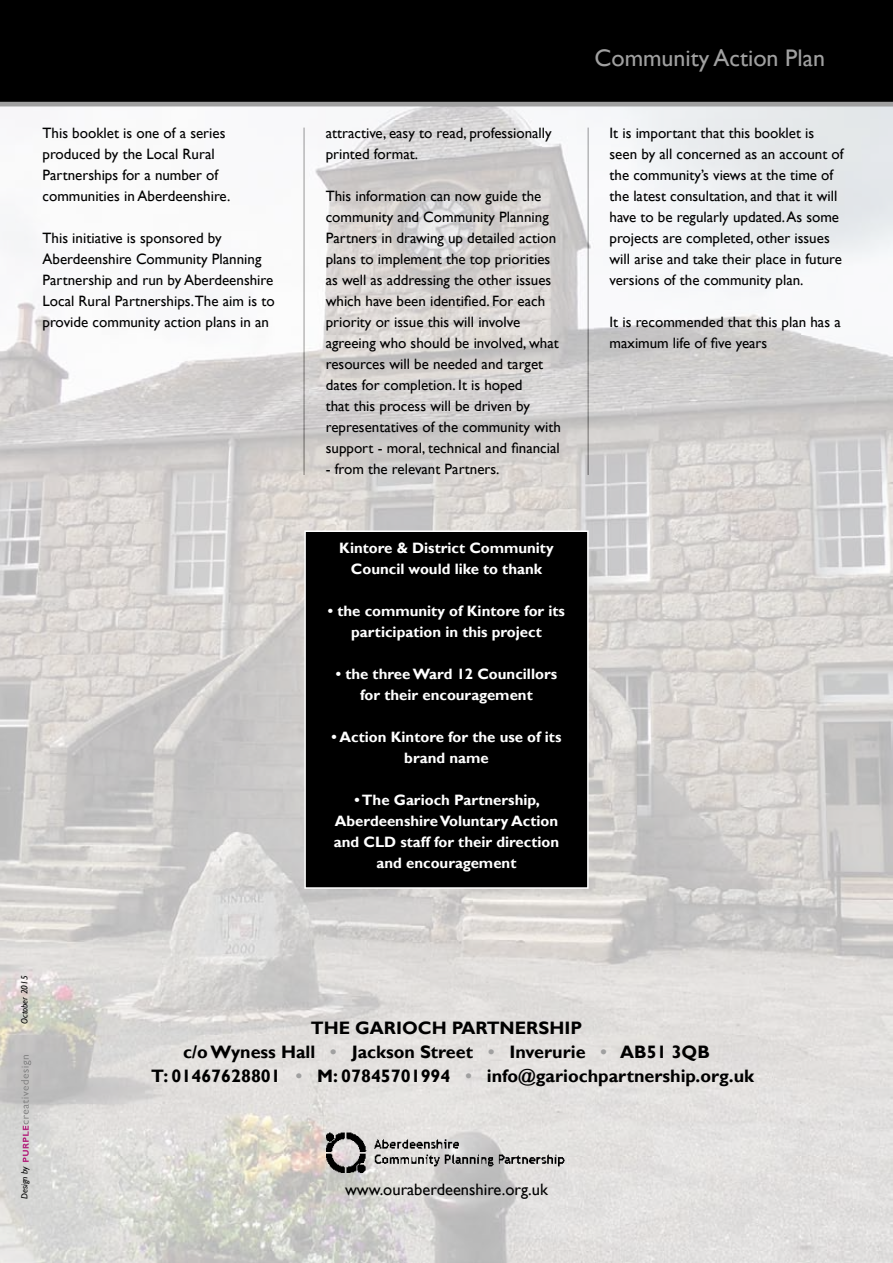
<style>
.page{position:relative;width:893px;height:1263px;background:#fff}
.page>*{position:absolute;margin:0;border:0;box-sizing:border-box;transform-origin:0 0}
.t1{font:24px "Gill Sans";color:#a0a0a0}
.t2{font:700 18px "Gill Sans";color:#000}
.t3{font:16.5px "Gill Sans";color:#000}
.t4{font:15px/21px "Gill Sans";color:#000}
.t5{font:700 15px/21px "Gill Sans";color:#fff;text-align:center}
.t6{font:italic 9px "Gill Sans";color:#000}
.s1{color:#a0a0a0}
</style>
<div class="page">
<img style="left:0;top:106px;width:893px;height:1157px">
<img style="left:326px;top:1132px;width:241px;height:40px">
<svg style="left:21px;top:1055px;width:10px;height:107px"></svg>
<div style="left:0;top:0;width:893px;height:106px;background:#000"></div>
<div style="left:305px;top:531px;width:283px;height:357px;background:#000"></div>
<div style="left:304px;top:530px;width:285px;height:359px;border:2px solid #fff"></div>
<p class="t4" style="left:43px;top:123px;width:189px">This booklet is one of a series produced by the Local Rural<br>Partnerships for a number of communities in Aberdeenshire.</p>
<p class="t4" style="left:43px;top:228px;width:234px">This initiative is sponsored by Aberdeenshire Community Planning Partnership and run by Aberdeenshire Local Rural Partnerships.The aim is to provide community action plans in an</p>
<p class="t4" style="left:326px;top:123px;width:227px">attractive, easy to read, professionally printed format.</p>
<p class="t4" style="left:326px;top:186px;width:237px">This information can now guide the community and Community Planning Partners in drawing up detailed action plans to implement the top priorities as well as addressing the other issues which have been identified. For each priority or issue this will involve agreeing who should be involved, what resources will be needed and target dates for completion. It is hoped<br>that this process will be driven by representatives of the community with support - moral, technical and financial</p>
<p class="t4" style="left:326px;top:459px;width:175px">- from the relevant Partners.</p>
<p class="t5" style="left:339px;top:538px;width:216px">Kintore &amp; District Community<br>Council would like to thank</p>
<p class="t5" style="left:328px;top:601px;width:239px">• the community of Kintore for its participation in this project</p>
<p class="t5" style="left:336px;top:664px;width:223px">• the three Ward 12 Councillors for their encouragement</p>
<p class="t5" style="left:332px;top:727px;width:231px">• Action Kintore for the use of its brand name</p>
<p class="t5" style="left:334px;top:790px;width:227px">• The Garioch Partnership,<br>Aberdeenshire Voluntary Action and CLD staff for their direction and encouragement</p>
<h1 class="t1" style="left:594px;top:44px;width:232px">Community Action Plan</h1>
<h1 class="t1" style="left:620px;top:44px;width:232px">Community Action Plan</h1>
<p class="t4" style="left:609px;top:123px;width:236px">It is important that this booklet is seen by all concerned as an account of the community’s views at the time of the latest consultation, and that it will have to be regularly updated. As some projects are completed, other issues will arise and take their place in future versions of the community plan.</p>
<p class="t4" style="left:609px;top:312px;width:233px">It is recommended that this plan has a maximum life of five years</p>
<p class="t6" style="left:19px;top:1024px;width:50px;rotate:-90deg">October 2015</p>
<p class="t6" style="left:19px;top:1199px;width:35px;rotate:-90deg">Design by</p>
<p class="t2" style="left:311px;top:1017px;width:99px">The Garioch</p>
<p class="t2" style="left:452px;top:1017px;width:99px">Partnership</p>
<p class="t2" style="left:183px;top:1041px;width:528px">c/o Wyness Hall <span class="s1">•</span> Jackson Street <span class="s1">•</span> Inverurie <span class="s1">•</span> AB51 3QB</p>
<p class="t2" style="left:151px;top:1065px;width:605px">T: 01467628801 <span class="s1">•</span> M: 07845701994 <span class="s1">•</span> info@gariochpartnership.org.uk</p>
<p class="t3" style="left:345px;top:1180px;width:204px">www.ouraberdeenshire.org.uk</p>
</div>
